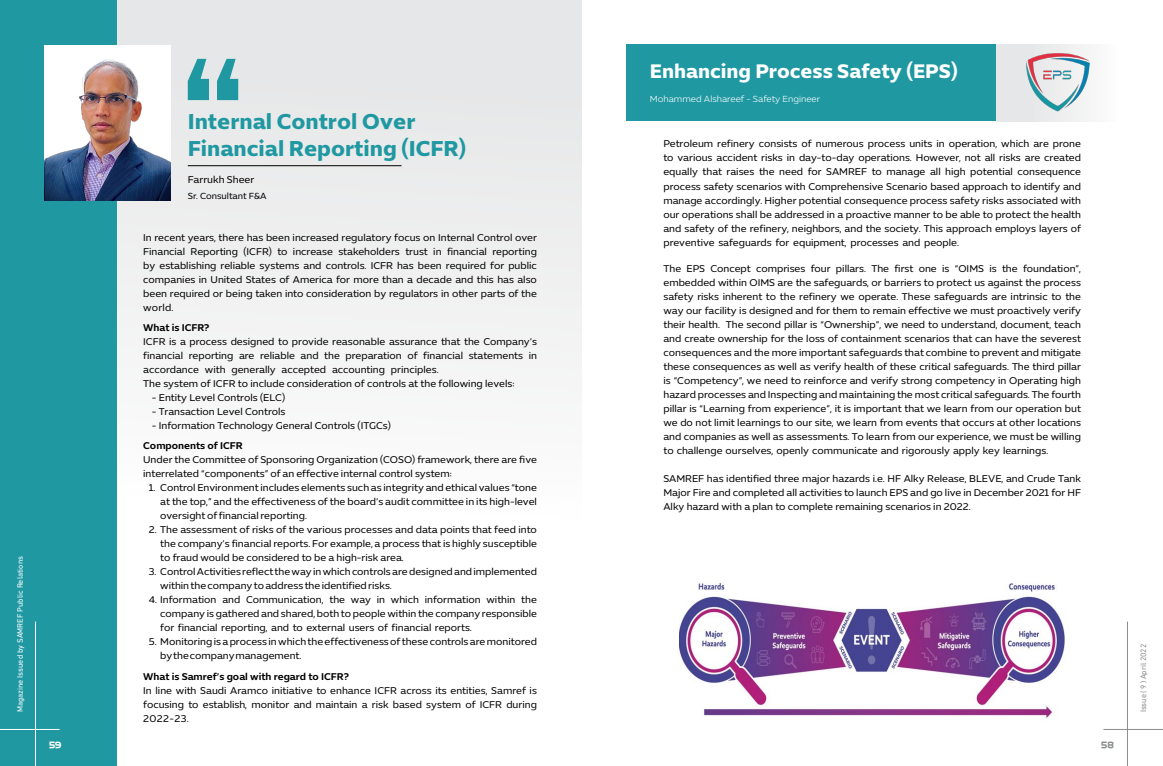
<style>
.page{position:relative;width:1163px;height:766px;background:#fff}
.page>*{position:absolute;margin:0;border:0;box-sizing:border-box;transform-origin:0 0}
.t1{font:700 22px/26.4px "Expo Arabic";color:#1f98a2}
.t2{font:700 20px "Expo Arabic";color:#fff}
.t3{font:10px/14px "Expo Arabic";color:#000}
.t4{font:600 10px "Expo Arabic";color:#000}
.t5{font:10px "TR Nasalization";color:#fff}
.t6{font:10px "TR Nasalization";color:#8b8e90}
.t7{font:300 9px "Expo Arabic";color:#fff}
.t8{font:9px "Expo Arabic";color:#000}
.t9{font:8px "DIN Next LTW23";color:#fff}
.t10{font:8px "DIN Next LTW23";color:#8b8e90}
</style>
<div class="page">
<div style="left:0;top:0;width:581px;height:765px;background:linear-gradient(to bottom,#e4e5e6,#fff)"></div>
<div style="left:0;top:0;width:116px;height:765px;background:#1f98a2"></div>
<svg style="left:188px;top:59px;width:50px;height:41px;background:#67b4bb"></svg>
<hr style="left:188px;top:165px;width:213px;height:1px;background:#000">
<hr style="left:35px;top:621px;width:1px;height:144px;background:#fff">
<hr style="left:0;top:729px;width:60px;height:1px;background:#fff">
<div style="left:45px;top:45px;width:126px;height:155px;background:#fff"></div>
<img style="left:45px;top:60px;width:126px;height:140px">
<img style="left:679px;top:583px;width:385px;height:135px">
<div style="left:626px;top:45px;width:492px;height:76px;background:#1f98a2"></div>
<div style="left:996px;top:45px;width:122px;height:76px;background:linear-gradient(to right,#e1e2e4,#fbfafb)"></div>
<img style="left:1025px;top:53px;width:64px;height:60px">
<hr style="left:1126px;top:621px;width:1px;height:144px;background:#8b8e90">
<hr style="left:1103px;top:729px;width:59px;height:1px;background:#8b8e90">
<p class="t9" style="left:15px;top:712px;width:158px;rotate:-90deg">Magazine Issued by SAMREF Public Relations</p>
<p class="t5" style="left:49px;top:739px;width:14px">59</p>
<h1 class="t1" style="left:188px;top:109px;width:279px">Internal Control Over<br>Financial Reporting (ICFR(</h1>
<p class="t3" style="left:188px;top:173px;width:68px">Farrukh Sheer</p>
<p class="t8" style="left:188px;top:189px;width:80px">Sr. Consultant &amp;F A</p>
<p class="t3" style="left:191px;top:231px;width:348px;text-indent:-47px">In recent years, there has been increased regulatory focus on Internal Control over<br>Reporting</p>
<p class="t3" style="left:143px;top:245px;width:43px">Financial</p>
<p class="t3" style="left:243px;top:245px;width:29px">(ICFR)</p>
<p class="t3" style="left:492px;top:245px;width:46px">reporting</p>
<p class="t3" style="left:338px;top:245px;width:63px">stakeholders</p>
<p class="t3" style="left:447px;top:245px;width:41px">financial</p>
<p class="t3" style="left:293px;top:245px;width:41px">increase</p>
<p class="t3" style="left:433px;top:245px;width:10px">in</p>
<p class="t3" style="left:143px;top:245px;width:395px;text-indent:134px">to<br>by establishing reliable systems and controls. ICFR has been required for public companies in United States of America for more than a decade and this has also been required or being taken into consideration by regulators in other parts of the world.</p>
<p class="t4" style="left:143px;top:322px;width:68px">What is ICFR?</p>
<p class="t3" style="left:143px;top:335px;width:395px;text-align:right">ICFR is a process designed to provide reasonable assurance that the Company s’ in</p>
<p class="t3" style="left:405px;top:245px;width:24px">trust</p>
<p class="t3" style="left:143px;top:349px;width:41px">financial</p>
<p class="t3" style="left:260px;top:349px;width:36px">reliable</p>
<p class="t3" style="left:300px;top:349px;width:20px">and</p>
<p class="t3" style="left:324px;top:349px;width:17px">the</p>
<p class="t3" style="left:407px;top:349px;width:12px">of</p>
<p class="t3" style="left:423px;top:349px;width:41px">financial</p>
<p class="t3" style="left:189px;top:349px;width:46px">reporting</p>
<p class="t3" style="left:345px;top:349px;width:58px">preparation</p>
<p class="t3" style="left:468px;top:349px;width:56px">statements</p>
<p class="t3" style="left:239px;top:349px;width:17px">are</p>
<p class="t3" style="left:143px;top:363px;width:373px">accordance<br>The system of ICFR to include consideration of controls at the following levels:</p>
<p class="t3" style="left:152px;top:391px;width:134px">- Entity Level Controls (ELC(</p>
<p class="t3" style="left:152px;top:405px;width:135px">- Transaction Level Controls</p>
<p class="t3" style="left:152px;top:419px;width:240px">- Information Technology General Controls (ITGCs(</p>
<p class="t4" style="left:143px;top:440px;width:101px">Components of ICFR</p>
<p class="t3" style="left:143px;top:453px;width:395px">Under the Committee of Sponsoring Organization (COSO) framework there are five</p>
<p class="t3" style="left:470px;top:453px;width:3px">,</p>
<p class="t3" style="left:160px;top:467px;width:378px;text-indent:-17px">interrelated “components” of an effective internal control system:<br>Control Environment includes elements such as integrity and ethical values “tone</p>
<p class="t3" style="left:205px;top:363px;width:22px">with</p>
<p class="t3" style="left:231px;top:363px;width:46px">generally</p>
<p class="t3" style="left:281px;top:363px;width:46px">accepted</p>
<p class="t3" style="left:391px;top:363px;width:49px">principles.</p>
<p class="t3" style="left:332px;top:363px;width:55px">accounting</p>
<p class="t3" style="left:149px;top:481px;width:8px">1.</p>
<p class="t3" style="left:160px;top:495px;width:378px">at the top,” and the effectiveness of the board s’ audit committee in its high-level oversight of financial reporting.</p>
<p class="t3" style="left:160px;top:523px;width:378px;text-align:justify;text-indent:-11px">2. The assessment of risks of the various processes and data points that feed into the company s’ financial reports. For example a, process that is highly susceptible to fraud would be considered to be a high-risk area.</p>
<p class="t3" style="left:160px;top:565px;width:378px;text-indent:-11px">3. Control Activitiesreflectthewayinwhichcontrolsaredesignedandimplemented withinthecompanytoaddresstheidentifiedrisks.</p>
<p class="t3" style="left:149px;top:593px;width:69px">4. Information</p>
<p class="t3" style="left:521px;top:593px;width:17px">the</p>
<p class="t3" style="left:160px;top:593px;width:378px;text-indent:62px">and<br>company is gathered and shared, both to people within the company responsible for financial reporting, and to external users of financial reports.</p>
<p class="t3" style="left:160px;top:635px;width:378px;text-indent:-11px">5. Monitoring isaprocessinwhichtheeffectivenessofthesecontrolsaremonitored bythecompanymanagement.</p>
<p class="t4" style="left:143px;top:670px;width:207px">What is Samref s’ goal with regard to ICFR?</p>
<p class="t3" style="left:143px;top:683px;width:395px;text-align:justify">In line with Saudi Aramco initiative to enhance ICFR across its entities, Samref is focusing to establish, monitor and maintain a risk based system of ICFR during 2022-23.</p>
<p class="t3" style="left:329px;top:593px;width:17px">the</p>
<p class="t3" style="left:391px;top:593px;width:29px">which</p>
<p class="t3" style="left:424px;top:593px;width:57px">information</p>
<p class="t3" style="left:486px;top:593px;width:30px">within</p>
<p class="t3" style="left:246px;top:593px;width:79px">Communication,</p>
<p class="t3" style="left:377px;top:593px;width:10px">in</p>
<p class="t3" style="left:351px;top:593px;width:22px">way</p>
<h2 class="t2" style="left:649px;top:60px;width:308px">Enhancing Process Safety (EPS(</h2>
<p class="t7" style="left:649px;top:92px;width:172px">Mohammed Alshareef - Safety Engineer</p>
<p class="t3" style="left:663px;top:137px;width:419px;text-align:right">Petroleum refinery consists of numerous process units in operation, which are prone to various accident risks in day-to-day operations. However, not all risks are created consequence</p>
<p class="t3" style="left:663px;top:165px;width:419px">equally<br>process safety scenarios with Comprehensive Scenario based approach to identify and manage accordingly. Higher potential consequence process safety risks associated with our operations shall be addressed in a proactive manner to be able to protect the health and safety of the refinery, neighbors, and the society. This approach employs layers of preventive safeguards for equipment, processes and people.</p>
<p class="t3" style="left:702px;top:165px;width:21px">that</p>
<p class="t3" style="left:759px;top:165px;width:17px">the</p>
<p class="t3" style="left:779px;top:165px;width:25px">need</p>
<p class="t3" style="left:807px;top:165px;width:15px">for</p>
<p class="t3" style="left:929px;top:165px;width:12px">all</p>
<p class="t3" style="left:945px;top:165px;width:22px">high</p>
<p class="t3" style="left:970px;top:165px;width:44px">potential</p>
<p class="t3" style="left:726px;top:165px;width:29px">raises</p>
<p class="t3" style="left:826px;top:165px;width:42px">SAMREF</p>
<p class="t3" style="left:871px;top:165px;width:12px">to</p>
<p class="t3" style="left:886px;top:165px;width:41px">manage</p>
<p class="t3" style="left:663px;top:262px;width:19px">The</p>
<p class="t3" style="left:663px;top:276px;width:419px">embedded within OIMS are the safeguards, or barriers to protect us against the process</p>
<p class="t3" style="left:663px;top:290px;width:419px">safety risks inherent to the refinery we operate. These safeguards are intrinsic to the</p>
<p class="t3" style="left:663px;top:304px;width:419px">way our facility is designed and for them to remain effective we must proactively verify</p>
<p class="t3" style="left:725px;top:318px;width:356px">The second pillar is “Ownership ,” we need to understand, document, teach</p>
<p class="t3" style="left:810px;top:262px;width:21px">four</p>
<p class="t3" style="left:835px;top:262px;width:32px">pillars.</p>
<p class="t3" style="left:871px;top:262px;width:19px">The</p>
<p class="t3" style="left:894px;top:262px;width:20px">first</p>
<p class="t3" style="left:1001px;top:262px;width:17px">the</p>
<p class="t3" style="left:1022px;top:262px;width:59px">foundation ,“</p>
<p class="t3" style="left:756px;top:262px;width:51px">comprises</p>
<p class="t3" style="left:942px;top:262px;width:9px">is</p>
<p class="t3" style="left:989px;top:262px;width:9px">is</p>
<p class="t3" style="left:686px;top:262px;width:20px">EPS</p>
<p class="t3" style="left:710px;top:262px;width:42px">Concept</p>
<p class="t3" style="left:954px;top:262px;width:31px">“OIMS</p>
<p class="t3" style="left:918px;top:262px;width:20px">one</p>
<p class="t3" style="left:663px;top:318px;width:419px">their health.<br>and create ownership for the loss of containment scenarios that can have the severest consequences and the more important safeguards that combine to prevent and mitigate these consequences as well as verify health of these critical safeguards. The third pillar is “Competency ,” we need to reinforce and verify strong competency in Operating high hazard processes and Inspecting and maintaining the most critical safeguards. The fourth pillar is “Learning from experience i t,” is important that we learn from our operation but we do not limit learnings to our site, we learn from events that occurs at other locations and companies as well as assessments. To learn from our experience, we must be willing to challenge ourselves, openly communicate and rigorously apply key learnings.</p>
<p class="t3" style="left:663px;top:472px;width:419px;text-align:justify">SAMREF has identified three major hazards .e. i HF Alky Release, BLEVE, and Crude Tank Major Fire and completed all activities to launch EPS and go live in December 2021 for HF Alky hazard with a plan to complete remaining scenarios in 2022.</p>
<p class="t6" style="left:1101px;top:739px;width:14px">58</p>
<p class="t10" style="left:1138px;top:712px;width:70px;rotate:-90deg">Issue ( 9 ) April 2022</p>
</div>
